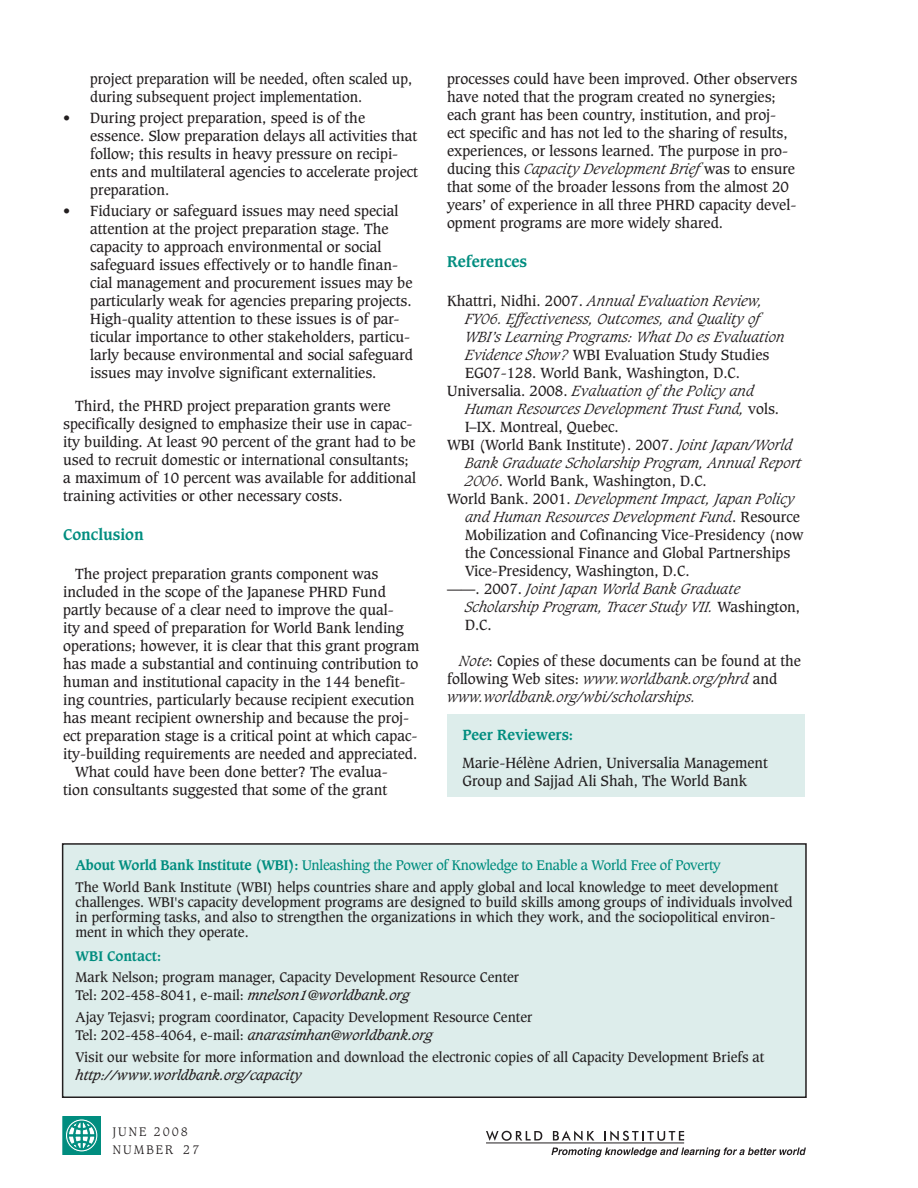
<style>
.page{position:relative;width:918px;height:1188px;background:#fff}
.page>*{position:absolute;margin:0;border:0;box-sizing:border-box;transform-origin:0 0}
.t1{font:700 15px "Caxton";color:#008d7f}
.t2{font:14.25px/18px "Caxton";color:#231f20}
.t3{font:italic 300 14.25px/18px "Caxton";color:#231f20}
.t4{font:700 14.25px "Caxton";color:#008d7f}
.t5{font:13.5px/15px "Caxton";color:#231f20}
.t6{font:italic 13.5px "Caxton";color:#231f20}
.t7{font:700 13.5px "Caxton";color:#008d7f}
.t8{font:300 12px/18px "Caxton";letter-spacing:.16em;color:#231f20}
.s1{font-weight:300;font-style:italic}
.s2{font-weight:400;font-style:normal}
.s3{font-weight:700;color:#008d7f}
.s4{color:#008d7f}
.s5{font-style:italic}
</style>
<div class="page">
<div style="left:63px;top:1117px;width:37px;height:37px;background:#008d7f"></div>
<svg style="left:65px;top:1119px;width:33px;height:33px"></svg>
<div style="left:65px;top:1119px;width:33px;height:33px;border:1px solid #008d7f;border-radius:50%"></div>
<svg style="left:67px;top:1121px;width:29px;height:29px"></svg>
<svg style="left:68px;top:1122px;width:27px;height:27px"></svg>
<div style="left:63px;top:1116px;width:38px;height:39px;border:1px solid #008d7f"></div>
<svg style="left:486px;top:1131px;width:56px;height:10px"></svg>
<svg style="left:553px;top:1131px;width:41px;height:10px"></svg>
<svg style="left:604px;top:1131px;width:80px;height:10px"></svg>
<svg style="left:551px;top:1147px;width:255px;height:10px"></svg>
<hr style="left:486px;top:1143px;width:198px;height:1px;background:#231f20">
<div style="left:63px;top:844px;width:743px;height:253px;background:#ddedeb"></div>
<div style="left:62px;top:843px;width:745px;height:255px;border:2px solid #231f20"></div>
<div style="left:448px;top:715px;width:357px;height:82px;background:#ddedeb"></div>
<p class="t2" style="left:90px;top:70px;width:323px">project preparation will be needed, often scaled up, during subsequent project implementation.</p>
<p class="t2" style="left:90px;top:109px;width:329px;text-indent:-27px">• During project preparation, speed is of the essence. Slow preparation delays all activities that follow; this results in heavy pressure on recipi&shy;ents and multilateral agencies to accelerate project preparation.</p>
<p class="t2" style="left:90px;top:202px;width:324px;text-indent:-27px">• Fiduciary or safeguard issues may need special attention at the project preparation stage. The capacity to approach environmental or social safeguard issues effectively or to handle finan&shy;cial management and procurement issues may be particularly weak for agencies preparing projects.<br>High-quality attention to these issues is of par&shy;ticular importance to other stakeholders, particu&shy;larly because environmental and social safeguard issues may involve significant externalities.</p>
<p class="t2" style="left:63px;top:397px;width:354px;text-indent:12px">Third, the PHRD project preparation grants were specifically designed to emphasize their use in capac&shy;ity building. At least 90 percent of the grant had to be used to recruit domestic or international consultants; a maximum of 10 percent was available for additional training activities or other necessary costs.</p>
<p class="t1" style="left:63px;top:526px;width:82px">Conclusion</p>
<p class="t2" style="left:75px;top:565px;width:305px">The project preparation grants component was</p>
<p class="t2" style="left:63px;top:583px;width:324px">included in the scope of the Japanese PHRD Fund</p>
<p class="t2" style="left:63px;top:601px;width:332px">partly because of a clear need to improve the qual-</p>
<p class="t2" style="left:63px;top:619px;width:342px">ity and speed of preparation for World Bank lending</p>
<p class="t2" style="left:63px;top:637px;width:357px">operations; however, it is clear that this grant program</p>
<p class="t2" style="left:63px;top:655px;width:357px">has made a substantial and continuing contribution to</p>
<p class="t2" style="left:63px;top:673px;width:344px">human and institutional capacity in the 144 benefit-</p>
<p class="t2" style="left:63px;top:691px;width:353px">ing countries, particularly because recipient execution</p>
<p class="t2" style="left:63px;top:709px;width:348px">has meant recipient ownership and because the proj-</p>
<p class="t2" style="left:63px;top:727px;width:356px">ect preparation stage is a critical point at which capac-</p>
<p class="t2" style="left:63px;top:745px;width:356px">ity-building requirements are needed and appreciated.</p>
<p class="t2" style="left:75px;top:763px;width:314px">What could have been done better? The evalua-</p>
<p class="t2" style="left:63px;top:781px;width:325px">tion consultants suggested that some of the grant</p>
<p class="t2" style="left:447px;top:70px;width:352px">processes could have been improved. Other observers have noted that the program created no synergies; each grant has been country, institution, and proj&shy;ect specific and has not led to the sharing of results, experiences, or lessons learned. The purpose in pro&shy;ducing this <span class="s1">Capacity Development Brief</span>was to ensure that some of the broader lessons from the almost 20 years’ of experience in all three PHRD capacity devel&shy;opment programs are more widely shared.</p>
<p class="t1" style="left:447px;top:253px;width:81px">References</p>
<p class="t3" style="left:447px;top:293px;width:317px"><span class="s2">Khattri, Nidhi. 2007.</span> Annual Evaluation Review,</p>
<p class="t3" style="left:465px;top:311px;width:306px">FY06. Effectiveness, Outcomes, and Quality of</p>
<p class="t3" style="left:465px;top:329px;width:321px">WBI’s Learning Programs: What Do es Evaluation</p>
<p class="t2" style="left:465px;top:346px;width:306px"><span class="s1">Evidence Show?</span> WBI Evaluation Study Studies</p>
<p class="t2" style="left:465px;top:364px;width:276px">EG07-128. World Bank, Washington, D.C.</p>
<p class="t3" style="left:447px;top:383px;width:308px"><span class="s2">Universalia. 2008.</span> Evaluation ofthe Policy and</p>
<p class="t3" style="left:465px;top:401px;width:316px">Human Resources Development Trust Fund, <span class="s2">vols.</span></p>
<p class="t2" style="left:465px;top:418px;width:155px">I–IX. Montreal, Quebec.</p>
<p class="t2" style="left:447px;top:436px;width:347px">WBI (World Bank Institute). 2007. <span class="s1">Joint Japan/World</span></p>
<p class="t3" style="left:465px;top:455px;width:338px">Bank Graduate Scholarship Program, Annual Report</p>
<p class="t2" style="left:465px;top:472px;width:243px"><span class="s1">2006</span>. World Bank, Washington, D.C.</p>
<p class="t3" style="left:447px;top:491px;width:349px"><span class="s2">World Bank. 2001.</span> Development Impact, Japan Policy</p>
<p class="t3" style="left:465px;top:509px;width:336px">and Human Resources Development Fund<span class="s2">. Resource</span></p>
<p class="t2" style="left:465px;top:526px;width:340px">Mobilization and Cofinancing Vice-Presidency (now</p>
<p class="t2" style="left:465px;top:544px;width:327px">the Concessional Finance and Global Partnerships</p>
<p class="t2" style="left:465px;top:562px;width:226px">Vice-Presidency, Washington, D.C.</p>
<p class="t3" style="left:447px;top:581px;width:295px"><span class="s2">——. 2007.</span> Joint Japan World Bank Graduate</p>
<p class="t3" style="left:465px;top:599px;width:337px">Scholarship Program, Tracer Study VII. <span class="s2">Washington,</span></p>
<p class="t2" style="left:465px;top:616px;width:28px">D.C.</p>
<p class="t3" style="left:447px;top:653px;width:355px;text-indent:12px">Note<span class="s2">: Copies of these documents can be found at the following Web sites:</span> www.worldbank.org/phrd <span class="s2">and </span>www.worldbank.org/wbi/scholarships.</p>
<p class="t4" style="left:463px;top:726px;width:112px">Peer Reviewers:</p>
<p class="t2" style="left:463px;top:755px;width:307px">Marie-Hélène Adrien, Universalia Management<br>Group and Sajjad Ali Shah, The World Bank</p>
<p class="t5" style="left:75px;top:855px;width:704px;line-height:21.8px"><span class="s3">About World Bank Institute (WBI):</span> <span class="s4">Unleashing the Power of Knowledge to Enable a World Free of Poverty<br></span>The World Bank Institute (WBI) helps countries share and apply global and local knowledge to meet development</p>
<p class="t5" style="left:75px;top:895px;width:719px">challenges. WBI's capacity development programs are designed to build skills among groups of individuals involved in performing tasks, and also to strengthen the organizations in which they work, and the sociopolitical environ&shy;ment in which they operate.</p>
<p class="t7" style="left:75px;top:948px;width:87px">WBI Contact:</p>
<p class="t5" style="left:75px;top:969px;width:445px;line-height:18px">Mark Nelson; program manager, Capacity Development Resource Center<br>Tel: 202-458-8041, e-mail: <span class="s5">mnelson1@worldbank.org</span></p>
<p class="t5" style="left:75px;top:1009px;width:458px;line-height:18px">Ajay Tejasvi; program coordinator, Capacity Development Resource Center<br>Tel: 202-458-4064, e-mail: <span class="s5">anarasimhan@worldbank.org</span></p>
<p class="t5" style="left:75px;top:1050px;width:690px">Visit our website for more information and download the electronic copies of all Capacity Development Briefs at</p>
<p class="t6" style="left:75px;top:1067px;width:228px">http://www.worldbank.org/capacity</p>
<p class="t8" style="left:113px;top:1123px;width:88px">JUne 2008<br>NUMBER 27</p>
</div>
